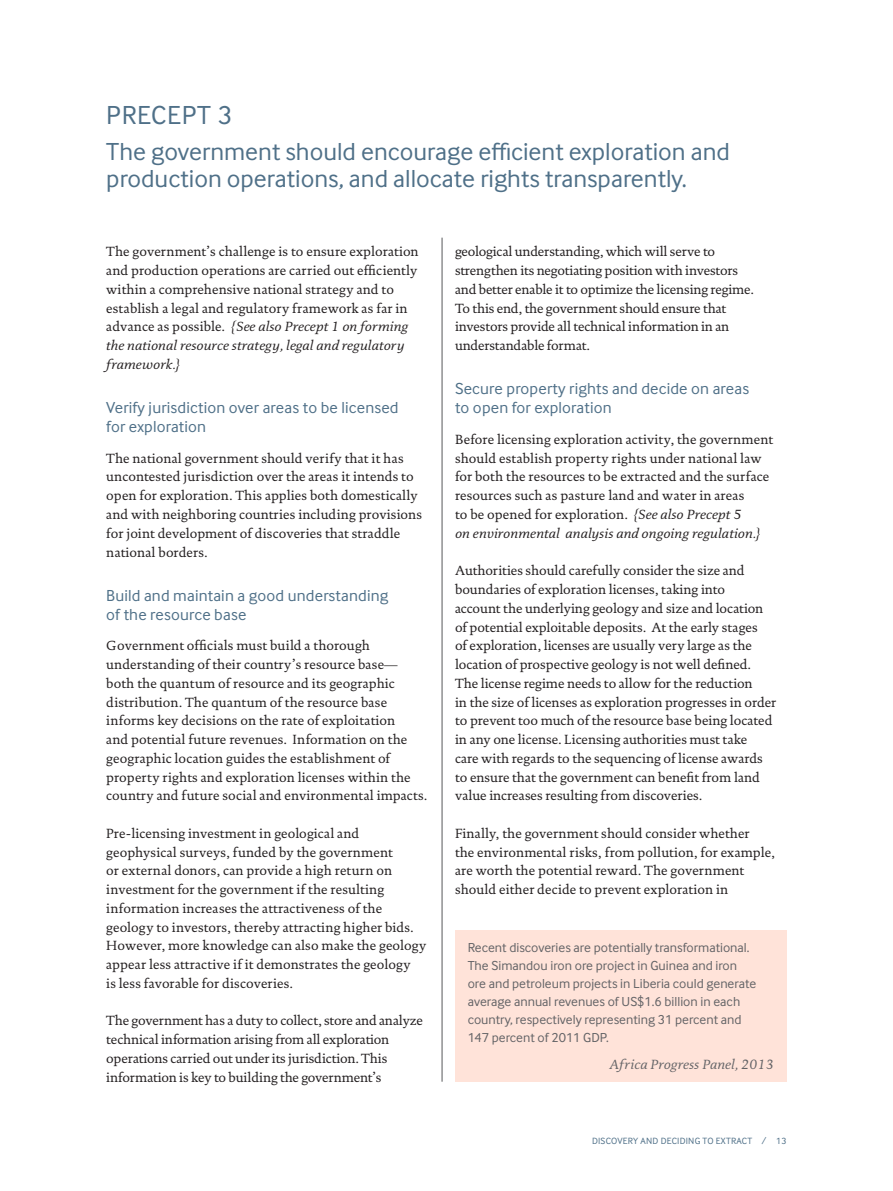
<style>
.page{position:relative;width:893px;height:1191px;background:#fff}
.page>*{position:absolute;margin:0;border:0;box-sizing:border-box;transform-origin:0 0}
.Chapter_title{font:27px "Inter Face";letter-spacing:.025em;color:#4f7088}
.Precept_stand_firs{font:25.5px/27px "Inter Face";color:#4f7088}
.A_head_INTERFACE{font:16.5px/18.8px "Inter Face";letter-spacing:.01em;color:#4f7088}
.FULL_OUT__SPACE_AFT{font:13.5px/18.8px "DTL Documenta T";letter-spacing:.005em;color:#231f20}
.Box_text{font:13.5px/18px "Inter Face";color:#636366}
.Box_ref{font:italic 13.5px "DTL Documenta T";letter-spacing:.01em;color:#636366}
.Master_page_runnin{font:9.3px "Inter Face";letter-spacing:.025em;color:#4f7088}
.s1{font-style:italic}
</style>
<div class="page">
<hr style="left:442px;top:238px;width:1px;height:843px;background:#57585a">
<div style="left:455px;top:930px;width:332px;height:151px;background:#ffe3d9"></div>
<p class="Chapter_title" style="left:106px;top:100px;width:128px">PRECEPT 3</p>
<p class="Precept_stand_firs" style="left:106px;top:138px;width:625px">The government should encourage efficient exploration and production operations, and allocate rights transparently.</p>
<p class="FULL_OUT__SPACE_AFT" style="left:106px;top:242px;width:314px">The government’s challenge is to ensure exploration and production operations are carried out efficiently within a comprehensive national strategy and to establish a legal and regulatory framework as far in advance as possible. <span class="s1">{See also Precept 1 on forming the national resource strategy, legal and regulatory framework.}</span></p>
<p class="A_head_INTERFACE" style="left:106px;top:398px;width:294px">Verify jurisdiction over areas to be licensed for exploration</p>
<p class="FULL_OUT__SPACE_AFT" style="left:106px;top:449px;width:317px">The national government should verify that it has uncontested jurisdiction over the areas it intends to open for exploration. This applies both domestically and with neighboring countries including provisions for joint development of discoveries that straddle national borders.</p>
<p class="A_head_INTERFACE" style="left:106px;top:586px;width:284px">Build and maintain a good understanding of the resource base</p>
<p class="FULL_OUT__SPACE_AFT" style="left:106px;top:636px;width:322px">Government officials must build a thorough understanding of their country’s resource base— both the quantum of resource and its geographic distribution. The quantum of the resource base informs key decisions on the rate of exploitation<br>and potential future revenues. Information on the geographic location guides the establishment of property rights and exploration licenses within the country and future social and environmental impacts.</p>
<p class="FULL_OUT__SPACE_AFT" style="left:106px;top:824px;width:322px">Pre-licensing investment in geological and geophysical surveys, funded by the government<br>or external donors, can provide a high return on investment for the government if the resulting information increases the attractiveness of the geology to investors, thereby attracting higher bids.<br>However, more knowledge can also make the geology appear less attractive if it demonstrates the geology<br>is less favorable for discoveries.</p>
<p class="FULL_OUT__SPACE_AFT" style="left:106px;top:1011px;width:318px">The government has a duty to collect, store and analyze technical information arising from all exploration operations carried out under its jurisdiction. This information is key to building the government’s</p>
<p class="FULL_OUT__SPACE_AFT" style="left:455px;top:242px;width:300px">geological understanding, which will serve to strengthen its negotiating position with investors and better enable it to optimize the licensing regime.<br>To this end, the government should ensure that investors provide all technical information in an understandable format.</p>
<p class="A_head_INTERFACE" style="left:455px;top:379px;width:296px">Secure property rights and decide on areas to open for exploration</p>
<p class="FULL_OUT__SPACE_AFT" style="left:455px;top:430px;width:320px">Before licensing exploration activity, the government should establish property rights under national law for both the resources to be extracted and the surface resources such as pasture land and water in areas<br>to be opened for exploration. <span class="s1">{See also Precept 5<br>on environmental analysis and ongoing regulation.}</span></p>
<p class="FULL_OUT__SPACE_AFT" style="left:455px;top:561px;width:323px">Authorities should carefully consider the size and boundaries of exploration licenses, taking into<br>account the underlying geology and size and location of potential exploitable deposits. At the early stages<br>of exploration, licenses are usually very large as the location of prospective geology is not well defined.<br>The license regime needs to allow for the reduction<br>in the size of licenses as exploration progresses in order to prevent too much of the resource base being located in any one license. Licensing authorities must take<br>care with regards to the sequencing of license awards to ensure that the government can benefit from land value increases resulting from discoveries.</p>
<p class="FULL_OUT__SPACE_AFT" style="left:455px;top:824px;width:321px">Finally, the government should consider whether<br>the environmental risks, from pollution, for example, are worth the potential reward. The government should either decide to prevent exploration in</p>
<p class="Box_text" style="left:468px;top:938px;width:290px">Recent discoveries are potentially transformational.<br>The Simandou iron ore project in Guinea and iron ore and petroleum projects in Liberia could generate average annual revenues of US$1.6 billion in each country, respectively representing 31 percent and 147 percent of 2011 GDP.</p>
<p class="Box_ref" style="left:609px;top:1056px;width:166px">Africa Progress Panel, 2013</p>
<p class="Master_page_runnin" style="left:592px;top:1135px;width:196px">DISCOVERY AND DECIDING TO EXTRACT / 13</p>
</div>
